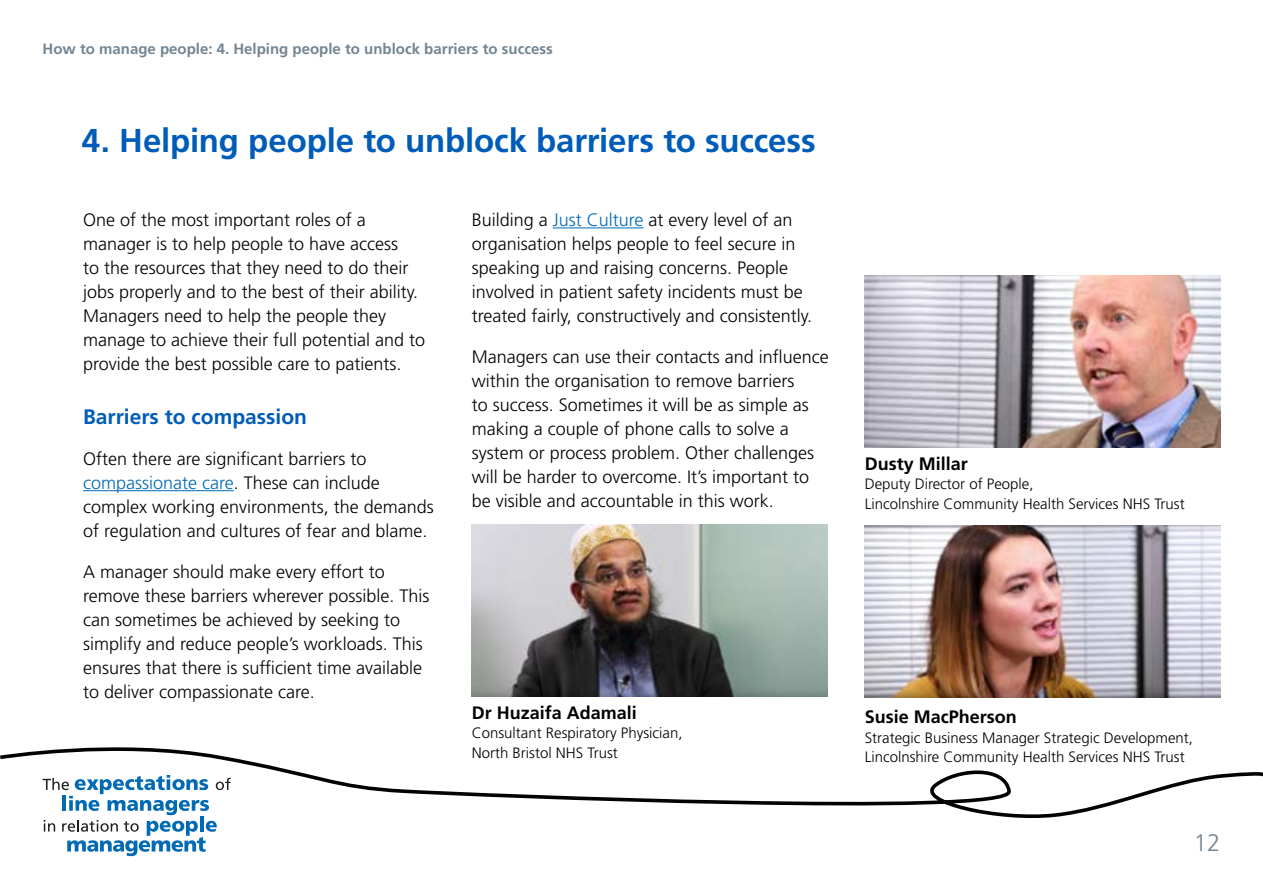
<style>
.page{position:relative;width:1263px;height:893px;background:#fff}
.page>*{position:absolute;margin:0;border:0;box-sizing:border-box;transform-origin:0 0}
.t1{font:700 33px "Frutiger LT Std";letter-spacing:-.005em;color:#005cb9}
.t2{font:300 24px "Frutiger LT Std";color:#738592}
.t3{font:700 21px "Frutiger LT Std";color:#005cb9}
.t4{font:300 18px/24px "Frutiger LT Std";color:#000}
.t5{font:700 18px "Frutiger LT Std";color:#000}
.t6{font:300 15px/19.5px "Frutiger LT Std";color:#000}
.t7{font:700 15px "Frutiger LT Std";color:#738592}
.s1{color:#006ab4}
</style>
<div class="page">
<svg style="left:0;top:747px;width:1263px;height:71px"></svg>
<svg style="left:43px;top:775px;width:188px;height:81px"></svg>
<hr style="left:83px;top:490px;width:151px;height:1px;background:#006ab4">
<hr style="left:553px;top:227px;width:90px;height:1px;background:#006ab4">
<img style="left:865px;top:275px;width:355px;height:173px">
<img style="left:865px;top:525px;width:355px;height:172px">
<img style="left:472px;top:524px;width:355px;height:172px">
<p class="t7" style="left:43px;top:40px;width:512px">How to manage people: 4. Helping people to unblock barriers to success</p>
<h1 class="t1" style="left:82px;top:121px;width:735px">4. Helping people to unblock barriers to success</h1>
<p class="t4" style="left:83px;top:208px;width:344px">One of the most important roles of a manager is to help people to have access<br>to the resources that they need to do their jobs properly and to the best of their ability.<br>Managers need to help the people they manage to achieve their full potential and to provide the best possible care to patients.</p>
<p class="t3" style="left:83px;top:404px;width:226px">Barriers to compassion</p>
<p class="t4" style="left:83px;top:447px;width:352px">Often there are significant barriers to <span class="s1">compassionate care</span>. These can include complex working environments, the demands of regulation and cultures of fear and blame.</p>
<p class="t4" style="left:83px;top:560px;width:348px">A manager should make every effort to remove these barriers wherever possible. This can sometimes be achieved by seeking to simplify and reduce people’s workloads. This ensures that there is sufficient time available to deliver compassionate care.</p>
<p class="t4" style="left:472px;top:208px;width:342px">Building a <span class="s1">Just Culture</span> at every level of an organisation helps people to feel secure in speaking up and raising concerns. People involved in patient safety incidents must be treated fairly, constructively and consistently.</p>
<p class="t4" style="left:472px;top:345px;width:359px">Managers can use their contacts and influence within the organisation to remove barriers<br>to success. Sometimes it will be as simple as making a couple of phone calls to solve a system or process problem. Other challenges will be harder to overcome. It’s important to be visible and accountable in this work.</p>
<p class="t5" style="left:472px;top:702px;width:167px">Dr Huzaifa Adamali</p>
<p class="t6" style="left:472px;top:723px;width:212px">Consultant Respiratory Physician,<br>North Bristol NHS Trust</p>
<p class="t5" style="left:865px;top:453px;width:105px">Dusty Millar</p>
<p class="t6" style="left:865px;top:475px;width:322px">Deputy Director of People,<br>Lincolnshire Community Health Services NHS Trust</p>
<p class="t5" style="left:865px;top:707px;width:154px">Susie MacPherson</p>
<p class="t6" style="left:865px;top:728px;width:330px">Strategic Business Manager Strategic Development,<br>Lincolnshire Community Health Services NHS Trust</p>
<h2 class="t2" style="left:1194px;top:829px;width:28px">12</h2>
</div>
